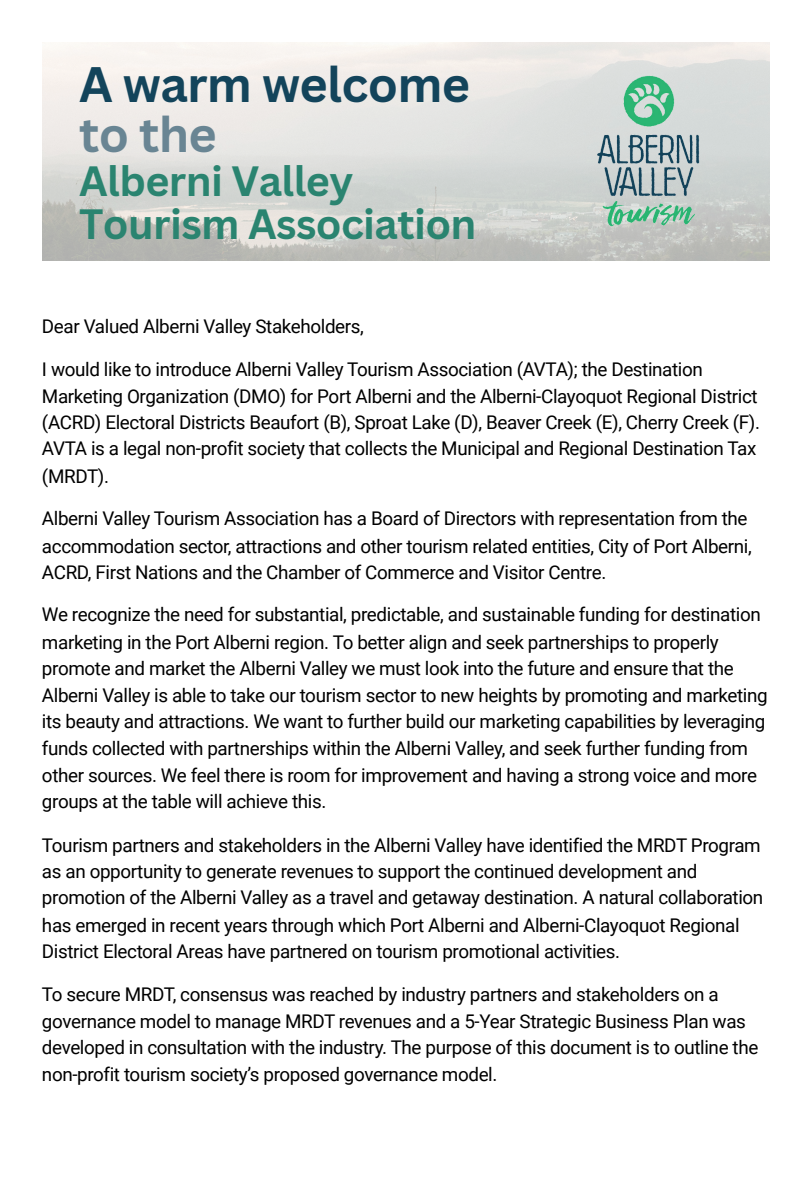
<style>
.page{position:relative;width:810px;height:1181px;background:#fff}
.page>*{position:absolute;margin:0;border:0;box-sizing:border-box;transform-origin:0 0}
.t1{font:700 48.45px "Canva Sans";letter-spacing:-.015em;color:#13445b}
.t2{font:700 48.45px "Canva Sans";color:#698593}
.t3{font:700 41.25px "Canva Sans";letter-spacing:-.015em;color:#2a8470}
.t4{font:18.9px/26.7px "Roboto";letter-spacing:-.02em;color:#000}
</style>
<div class="page">
<img style="left:42px;top:42px;width:727px;height:218px">
<img style="left:569px;top:49px;width:158px;height:205px">
<p class="t1" style="left:79px;top:50px;width:393px">A warm welcome</p>
<p class="t2" style="left:79px;top:100px;width:139px">to the</p>
<p class="t3" style="left:79px;top:152px;width:276px">Alberni Valley</p>
<p class="t3" style="left:79px;top:195px;width:399px">Tourism Association</p>
<p class="t4" style="left:42px;top:313px;width:323px">Dear Valued Alberni Valley Stakeholders,</p>
<p class="t4" style="left:42px;top:356px;width:720px">I would like to introduce Alberni Valley Tourism Association (AVTA); the Destination Marketing Organization (DMO) for Port Alberni and the Alberni-Clayoquot Regional District (ACRD) Electoral Districts Beaufort (B), Sproat Lake (D), Beaver Creek (E), Cherry Creek (F).<br>AVTA is a legal non-profit society that collects the Municipal and Regional Destination Tax (MRDT).</p>
<p class="t4" style="left:42px;top:505px;width:711px">Alberni Valley Tourism Association has a Board of Directors with representation from the accommodation sector, attractions and other tourism related entities, City of Port Alberni,<br>ACRD, First Nations and the Chamber of Commerce and Visitor Centre.</p>
<p class="t4" style="left:42px;top:601px;width:727px">We recognize the need for substantial, predictable, and sustainable funding for destination marketing in the Port Alberni region. To better align and seek partnerships to properly promote and market the Alberni Valley we must look into the future and ensure that the Alberni Valley is able to take our tourism sector to new heights by promoting and marketing its beauty and attractions. We want to further build our marketing capabilities by leveraging funds collected with partnerships within the Alberni Valley, and seek further funding from other sources. We feel there is room for improvement and having a strong voice and more groups at the table will achieve this.</p>
<p class="t4" style="left:42px;top:832px;width:723px">Tourism partners and stakeholders in the Alberni Valley have identified the MRDT Program as an opportunity to generate revenues to support the continued development and promotion of the Alberni Valley as a travel and getaway destination. A natural collaboration has emerged in recent years through which Port Alberni and Alberni-Clayoquot Regional District Electoral Areas have partnered on tourism promotional activities.</p>
<p class="t4" style="left:42px;top:981px;width:718px">To secure MRDT, consensus was reached by industry partners and stakeholders on a governance model to manage MRDT revenues and a 5-Year Strategic Business Plan was developed in consultation with the industry. The purpose of this document is to outline the non-profit tourism society’s proposed governance model.</p>
</div>
